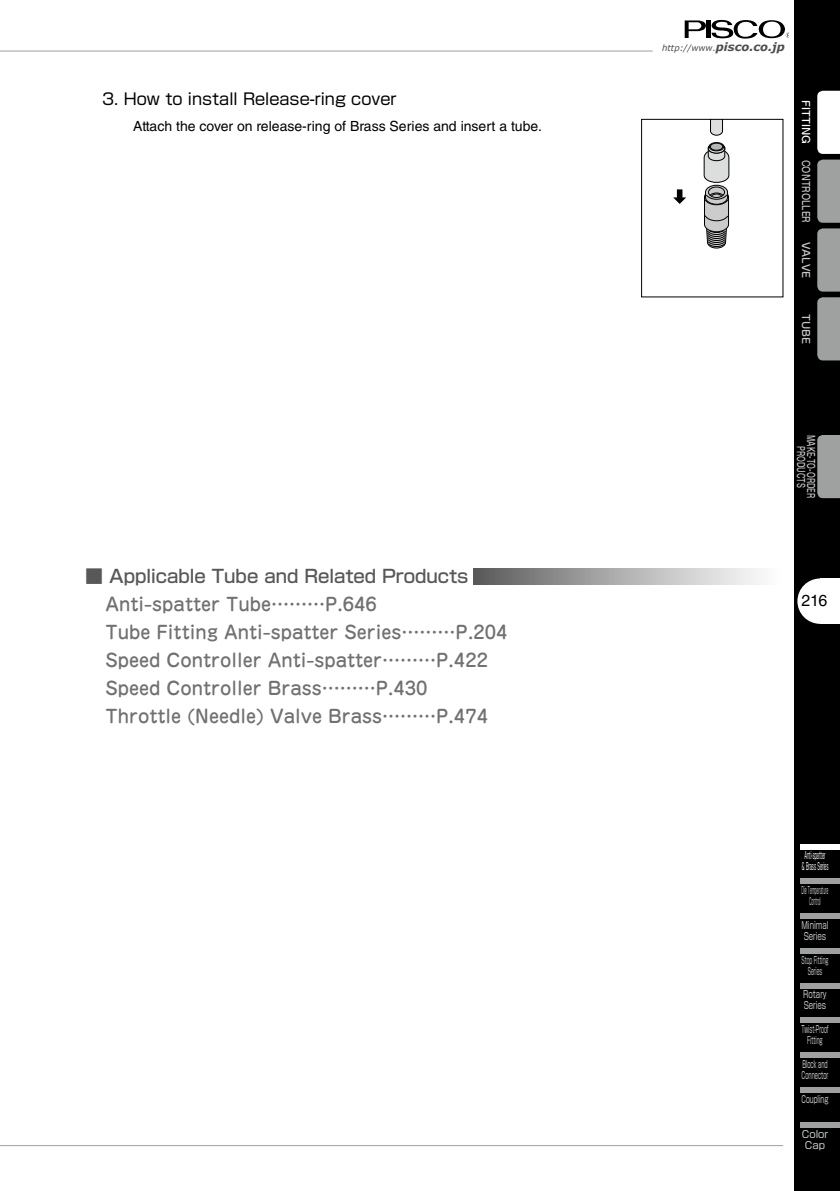
<style>
.page{position:relative;width:840px;height:1191px;background:#fff}
.page>*{position:absolute;margin:0;border:0;box-sizing:border-box;transform-origin:0 0}
.t1{font:500 18px/28px "Jun 34 Pro";color:#727171}
.t2{font:500 18px "Shin Go Pr 6";color:#595757}
.t3{font:16px "Shin Go Pr 6";color:#000}
.t4{font:16px "Helvetica LT Std";color:#000}
.t5{font:14px "Helvetica LT Std";color:#000}
.t6{font:10px/11px "Shin Go Pr 6";color:#c9caca;scale:.69 1}
.t7{font:10px/11px "Shin Go Pr 6";color:#fff;text-align:center;scale:.34 1}
.t8{font:10px/11px "Shin Go Pr 6";color:#c9caca;text-align:center;scale:.31 1}
.t9{font:500 10px/10px "Shin M Go Pr 6";color:#c9caca;text-align:center;scale:.66 1}
.t10{font:10px/11px "Shin Go Pr 6";color:#c9caca;text-align:center;scale:.46 1}
.t11{font:10px/11px "Shin Go Pr 6";color:#c9caca;text-align:center;scale:.44 1}
.t12{font:10px/11px "Shin Go Pr 6";color:#c9caca;scale:.5 1}
.t13{font:500 10px "Shin M Go Pr 6";color:#c9caca;scale:.82 1}
.t14{font:500 10px "Shin M Go Pr 6";color:#c9caca}
.t15{font:10px "Shin Go Pr 6";color:#c9caca;scale:.6 1}
.t16{font:10px/11px "Shin Go Pr 6";color:#c9caca;text-align:center}
.t17{font:500 10px "Shin M Go Pr 6";color:#fff}
.t18{font:italic 8.6px "Verdana";color:#4d4d4d}
.s1{font-weight:700;font-size:11.6px}
</style>
<div class="page">
<hr style="left:0;top:51px;width:652px;height:1px;background:#9fa0a0">
<hr style="left:0;top:1145px;width:782px;height:1px;background:#9fa0a0">
<div style="left:794px;top:0;width:45px;height:1191px;background:#000"></div>
<div style="left:799px;top:843px;width:40px;height:6px;background:#fff"></div>
<div style="left:799px;top:878px;width:40px;height:6px;background:#9fa0a0"></div>
<div style="left:799px;top:913px;width:40px;height:6px;background:#9fa0a0"></div>
<div style="left:799px;top:948px;width:40px;height:5px;background:#9fa0a0"></div>
<div style="left:799px;top:982px;width:40px;height:6px;background:#9fa0a0"></div>
<div style="left:799px;top:1017px;width:40px;height:6px;background:#9fa0a0"></div>
<div style="left:799px;top:1052px;width:40px;height:6px;background:#9fa0a0"></div>
<div style="left:799px;top:1087px;width:40px;height:5px;background:#9fa0a0"></div>
<div style="left:799px;top:1122px;width:40px;height:5px;background:#9fa0a0"></div>
<svg style="left:797px;top:578px;width:22px;height:46px"></svg>
<div style="left:819px;top:578px;width:20px;height:46px;background:#fff"></div>
<svg style="left:684px;top:20px;width:104px;height:19px"></svg>
<svg style="left:817px;top:91px;width:22px;height:63px"></svg>
<svg style="left:817px;top:160px;width:22px;height:200px;background:#929393"></svg>
<svg style="left:817px;top:435px;width:22px;height:63px"></svg>
<div style="left:473px;top:568px;width:309px;height:16px;background:linear-gradient(to right,#5e5d5d,#fff)"></div>
<svg style="left:703px;top:121px;width:26px;height:127px"></svg>
<div style="left:641px;top:119px;width:141px;height:178px;border:1px solid #000"></div>
<svg style="left:673px;top:189px;width:12px;height:15px"></svg>
<p class="t3" style="left:102px;top:86px;width:295px">3. How to install Release-ring cover</p>
<p class="t5" style="left:133px;top:118px;width:410px">Attach the cover on release-ring of Brass Series and insert a tube.</p>
<p class="t2" style="left:85px;top:561px;width:385px">■ Applicable Tube and Related Products</p>
<p class="t1" style="left:105px;top:589px;width:403px">Anti-spatter Tube………P.646<br>Tube Fitting Anti-spatter Series………P.204<br>Speed Controller Anti-spatter………P.422<br>Speed Controller Brass………P.430<br>Throttle (Needle) Valve Brass………P.474</p>
<p class="t18" style="left:661px;top:42px;width:124px">http://www.<span class="s1">pisco.co.jp</span></p>
<p class="t17" style="left:813px;top:100px;width:45px;rotate:90deg">FITTING</p>
<p class="t13" style="left:813px;top:160px;width:78px;rotate:90deg">CONTROLLER</p>
<p class="t14" style="left:813px;top:242px;width:38px;rotate:90deg">VALVE</p>
<p class="t14" style="left:813px;top:314px;width:32px;rotate:90deg">TUBE</p>
<p class="t9" style="left:815px;top:435px;width:97px;rotate:90deg">MAKE-TO-ORDER<br>PRODUCTS</p>
<p class="t4" style="left:801px;top:591px;width:28px">216</p>
<p class="t7" style="left:801px;top:849px;width:81px">Anti-spatter<br>＆ Brass Series</p>
<p class="t8" style="left:801px;top:884px;width:88px">Die Temperature<br>Control</p>
<p class="t6" style="left:801px;top:919px;width:41px">Minimal<br>Series</p>
<p class="t11" style="left:801px;top:953px;width:63px">Stop Fitting<br>Series</p>
<p class="t6" style="left:802px;top:988px;width:35px">Rotary<br>Series</p>
<p class="t10" style="left:801px;top:1023px;width:61px">Twist-Proof<br>Fitting</p>
<p class="t12" style="left:801px;top:1058px;width:55px">Block and<br>Connector</p>
<p class="t15" style="left:801px;top:1090px;width:46px">Coupling</p>
<p class="t16" style="left:801px;top:1127px;width:28px">Color<br>Cap</p>
</div>
